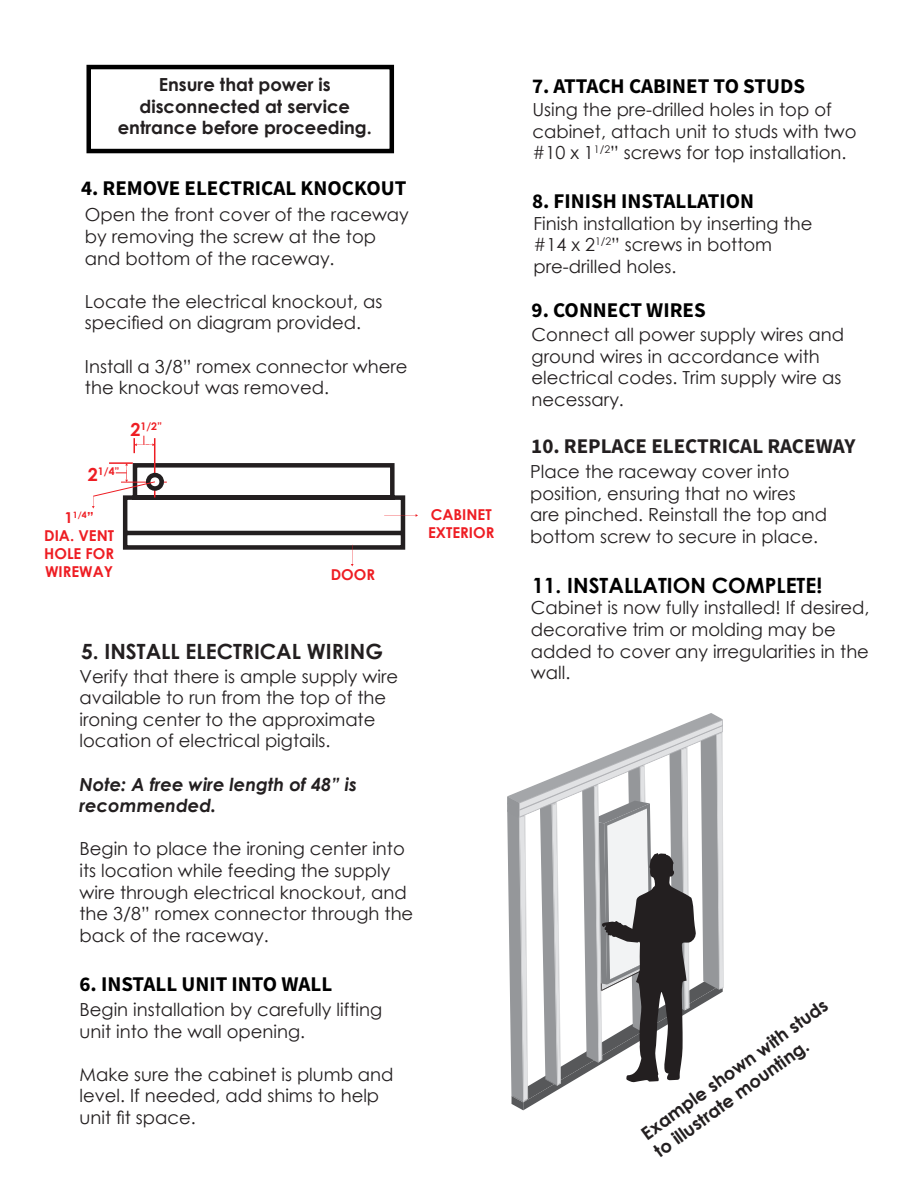
<style>
.page{position:relative;width:918px;height:1188px;background:#fff}
.page>*{position:absolute;margin:0;border:0;box-sizing:border-box;transform-origin:0 0}
.t1{font:700 21px "Source Sans Pro";color:#000}
.t2{font:700 21px "Source Sans Pro";color:#231f20}
.t3{font:700 21px "Century Gothic";color:#231f20}
.t4{font:700 21px "Century Gothic";color:#000}
.t5{font:18px/21.6px "Century Gothic";color:#231f20}
.t6{font:700 18px/21.6px "Century Gothic";color:#231f20;text-align:center}
.t7{font:italic 700 18px/21.6px "Century Gothic";color:#231f20}
.t8{font:700 15px/18px "Century Gothic";color:#ee1d23;text-align:justify}
.t9{font:700 10.5px "Century Gothic";color:#ee1d23}
.t10{font:700 8.7px "Century Gothic";color:#ee1d23}
.s1{font-size:18px}
.s2{font-size:15px}
</style>
<div class="page">
<hr style="left:154px;top:438px;width:1px;height:59px;background:#ee1d23">
<svg style="left:133px;top:436px;width:22px;height:17px"></svg>
<svg style="left:92px;top:461px;width:326px;height:105px"></svg>
<div style="left:86px;top:65px;width:308px;height:88px;border:4px solid #000"></div>
<svg style="left:507px;top:713px;width:217px;height:397px"></svg>
<p class="t6" style="left:118px;top:73px;width:256px">Ensure that power is disconnected at service entrance before proceeding.</p>
<p class="t1" style="left:81px;top:174px;width:327px">4. REMOVE ELECTRICAL KNOCKOUT</p>
<p class="t5" style="left:85px;top:204px;width:325px">Open the front cover of the raceway by removing the screw at the top and bottom of the raceway.</p>
<p class="t5" style="left:85px;top:290px;width:299px">Locate the electrical knockout, as specified on diagram provided.</p>
<p class="t5" style="left:85px;top:355px;width:324px">Install a 3/8” romex connector where the knockout was removed.</p>
<p class="t9" style="left:130px;top:418px;width:33px"><span class="s1">2</span>1/2”</p>
<p class="t9" style="left:88px;top:464px;width:33px"><span class="s1">2</span>1/4”</p>
<p class="t10" style="left:64px;top:508px;width:31px"><span class="s2">1</span>1/4<span class="s2">”</span></p>
<p class="t8" style="left:44px;top:526px;width:71px">DIA. VENT HOLE FOR WIREWAY</p>
<p class="t8" style="left:331px;top:565px;width:46px">DOOR</p>
<p class="t8" style="left:431px;top:505px;width:62px">CABINET</p>
<p class="t8" style="left:428px;top:523px;width:68px">EXTERIOR</p>
<p class="t3" style="left:81px;top:635px;width:303px">5. INSTALL ELECTRICAL WIRING</p>
<p class="t5" style="left:80px;top:665px;width:320px">Verify that there is ample supply wire available to run from the top of the ironing center to the approximate location of electrical pigtails.</p>
<p class="t7" style="left:80px;top:773px;width:279px">Note: A free wire length of 48” is recommended.</p>
<p class="t5" style="left:80px;top:838px;width:335px">Begin to place the ironing center into its location while feeding the supply wire through electrical knockout, and the 3/8” romex connector through the back of the raceway.</p>
<p class="t1" style="left:80px;top:970px;width:254px">6. INSTALL UNIT INTO WALL</p>
<p class="t5" style="left:80px;top:998px;width:304px">Begin installation by carefully lifting unit into the wall opening.</p>
<p class="t5" style="left:80px;top:1063px;width:316px">Make sure the cabinet is plumb and level. If needed, add shims to help unit fit space.</p>
<p class="t1" style="left:532px;top:72px;width:275px">7. ATTACH CABINET TO STUDS</p>
<p class="t5" style="left:532px;top:99px;width:326px">Using the pre-drilled holes in top of cabinet, attach unit to studs with two #10 x 1<sup>1/2</sup>” screws for top installation.</p>
<p class="t1" style="left:532px;top:187px;width:224px">8. FINISH INSTALLATION</p>
<p class="t5" style="left:534px;top:212px;width:280px">Finish installation by inserting the #14 x 2<sup>1/2</sup>” screws in bottom</p>
<p class="t5" style="left:534px;top:255px;width:144px">pre-drilled holes.</p>
<p class="t1" style="left:532px;top:296px;width:176px">9. CONNECT WIRES</p>
<p class="t5" style="left:532px;top:324px;width:314px">Connect all power supply wires and ground wires in accordance with electrical codes. Trim supply wire as necessary.</p>
<p class="t2" style="left:531px;top:432px;width:326px">10. REPLACE ELECTRICAL RACEWAY</p>
<p class="t5" style="left:530px;top:461px;width:299px">Place the raceway cover into position, ensuring that no wires are pinched. Reinstall the top and bottom screw to secure in place.</p>
<p class="t4" style="left:532px;top:570px;width:292px">11. INSTALLATION COMPLETE!</p>
<p class="t5" style="left:531px;top:597px;width:340px">Cabinet is now fully installed! If desired, decorative trim or molding may be added to cover any irregularities in the wall.</p>
<p class="t6" style="left:637px;top:1126px;width:227px;text-align:left;rotate:-36deg">Example shown with studs to illustrate mounting.</p>
</div>
